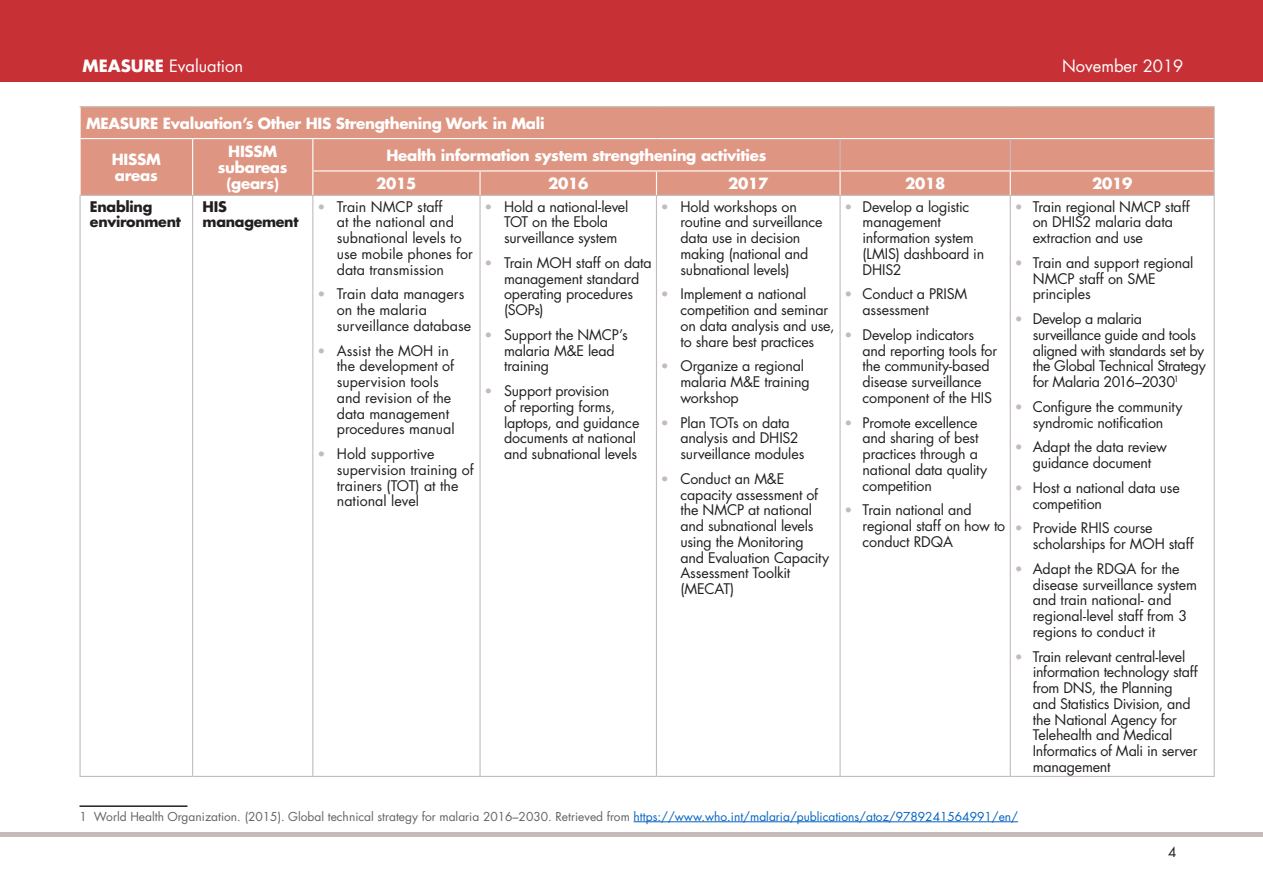
<style>
.page{position:relative;width:1263px;height:893px;background:#fff}
.page>*{position:absolute;margin:0;border:0;box-sizing:border-box;transform-origin:0 0}
.t1{font:16.5px "Futura LT Pro";color:#fff}
.t2{font:700 15px/16.2px "Futura LT Pro";letter-spacing:-.02em;color:#fff}
.t3{font:14.25px/15.8px "Futura LT Pro";letter-spacing:-.01em;color:#231f20}
.t4{font:700 14.25px/15.8px "Futura LT Pro";letter-spacing:-.02em;color:#231f20}
.t5{font:13.5px "Futura LT Pro";color:#231f20}
.t6{font:12px "Futura LT Pro";color:#636366}
.s1{font-weight:700}
.s2{font-size:13.5px;color:#c5bbbb}
.s3{color:#0563c1}
</style>
<div class="page">
<hr style="left:0;top:833px;width:1263px;height:4px;background:#c5bbbb">
<div style="left:0;top:0;width:1263px;height:82px;background:#c73136"></div>
<div style="left:81px;top:107px;width:1132px;height:88px;background:#de9683"></div>
<hr style="left:80px;top:106px;width:113px;height:1px;background:#c5bbbb">
<hr style="left:193px;top:106px;width:120px;height:1px;background:#c5bbbb">
<hr style="left:313px;top:106px;width:167px;height:1px;background:#c5bbbb">
<hr style="left:480px;top:106px;width:176px;height:1px;background:#c5bbbb">
<hr style="left:656px;top:106px;width:184px;height:1px;background:#c5bbbb">
<hr style="left:840px;top:106px;width:170px;height:1px;background:#c5bbbb">
<hr style="left:1010px;top:106px;width:205px;height:1px;background:#c5bbbb">
<hr style="left:1213px;top:107px;width:2px;height:32px;background:#c5bbbb">
<hr style="left:839px;top:139px;width:2px;height:31px;background:#c5bbbb">
<hr style="left:1010px;top:139px;width:1px;height:31px;background:#c5bbbb">
<hr style="left:1213px;top:139px;width:2px;height:32px;background:#c5bbbb">
<hr style="left:1213px;top:171px;width:2px;height:24px;background:#c5bbbb">
<hr style="left:80px;top:195px;width:113px;height:1px;background:#c5bbbb">
<hr style="left:80px;top:196px;width:1px;height:580px;background:#c5bbbb">
<hr style="left:193px;top:195px;width:120px;height:1px;background:#c5bbbb">
<hr style="left:192px;top:196px;width:1px;height:580px;background:#c5bbbb">
<hr style="left:313px;top:195px;width:167px;height:1px;background:#c5bbbb">
<hr style="left:312px;top:196px;width:1px;height:580px;background:#c5bbbb">
<hr style="left:480px;top:195px;width:176px;height:1px;background:#c5bbbb">
<hr style="left:479px;top:196px;width:2px;height:580px;background:#c5bbbb">
<hr style="left:656px;top:195px;width:184px;height:1px;background:#c5bbbb">
<hr style="left:656px;top:196px;width:1px;height:580px;background:#c5bbbb">
<hr style="left:840px;top:195px;width:170px;height:1px;background:#c5bbbb">
<hr style="left:839px;top:196px;width:2px;height:580px;background:#c5bbbb">
<hr style="left:1010px;top:195px;width:205px;height:1px;background:#c5bbbb">
<hr style="left:1010px;top:196px;width:1px;height:580px;background:#c5bbbb">
<hr style="left:1213px;top:196px;width:2px;height:580px;background:#c5bbbb">
<hr style="left:80px;top:776px;width:113px;height:1px;background:#c5bbbb">
<hr style="left:193px;top:776px;width:120px;height:1px;background:#c5bbbb">
<hr style="left:313px;top:776px;width:167px;height:1px;background:#c5bbbb">
<hr style="left:480px;top:776px;width:176px;height:1px;background:#c5bbbb">
<hr style="left:656px;top:776px;width:184px;height:1px;background:#c5bbbb">
<hr style="left:840px;top:776px;width:170px;height:1px;background:#c5bbbb">
<hr style="left:1010px;top:776px;width:205px;height:1px;background:#c5bbbb">
<hr style="left:80px;top:138px;width:113px;height:1px;background:#fff">
<hr style="left:193px;top:138px;width:120px;height:1px;background:#fff">
<hr style="left:192px;top:139px;width:1px;height:32px;background:#fff">
<svg style="left:80px;top:171px;width:1px;height:24px"></svg>
<svg style="left:192px;top:171px;width:1px;height:24px"></svg>
<hr style="left:313px;top:138px;width:167px;height:1px;background:#fff">
<hr style="left:312px;top:139px;width:1px;height:31px;background:#fff">
<hr style="left:480px;top:138px;width:176px;height:1px;background:#fff">
<hr style="left:656px;top:138px;width:184px;height:1px;background:#fff">
<hr style="left:840px;top:138px;width:170px;height:1px;background:#fff">
<hr style="left:1010px;top:138px;width:203px;height:1px;background:#fff">
<hr style="left:312px;top:170px;width:168px;height:2px;background:#fff">
<svg style="left:312px;top:172px;width:1px;height:23px"></svg>
<hr style="left:480px;top:170px;width:176px;height:2px;background:#fff">
<hr style="left:479px;top:172px;width:2px;height:23px;background:#fff">
<hr style="left:656px;top:170px;width:184px;height:2px;background:#fff">
<svg style="left:656px;top:172px;width:1px;height:23px"></svg>
<hr style="left:840px;top:170px;width:170px;height:2px;background:#fff">
<hr style="left:839px;top:172px;width:2px;height:23px;background:#fff">
<hr style="left:1010px;top:170px;width:203px;height:2px;background:#fff">
<svg style="left:1010px;top:172px;width:1px;height:23px"></svg>
<hr style="left:80px;top:805px;width:108px;height:2px;background:#231f20">
<hr style="left:634px;top:821px;width:384px;height:1px;background:#0563c1">
<p class="t1" style="left:82px;top:55px;width:162px"><span class="s1">MEASURE</span> Evaluation</p>
<p class="t1" style="left:1062px;top:55px;width:123px">November 2019</p>
<p class="t2" style="left:86px;top:115px;width:460px">MEASURE Evaluation’s Other HIS Strengthening Work in Mali</p>
<p class="t2" style="left:112px;top:151px;width:50px">HISSM areas</p>
<p class="t2" style="left:218px;top:143px;width:71px;text-align:center">HISSM subareas (gears)</p>
<p class="t2" style="left:386px;top:147px;width:381px">Health information system strengthening activities</p>
<p class="t2" style="left:376px;top:175px;width:42px">2015</p>
<p class="t2" style="left:548px;top:175px;width:42px">2016</p>
<p class="t2" style="left:728px;top:175px;width:42px">2017</p>
<p class="t2" style="left:905px;top:175px;width:42px">2018</p>
<p class="t2" style="left:1092px;top:175px;width:42px">2019</p>
<p class="t3" style="left:1033px;top:198px;width:158px;text-indent:-18px"><span class="s2">•</span> Train regional NMCP staff on DHIS2 malaria data extraction and use</p>
<p class="t3" style="left:1033px;top:255px;width:162px;text-indent:-18px"><span class="s2">•</span> Train and support regional<br>NMCP staff on SME principles</p>
<p class="t3" style="left:1033px;top:311px;width:175px;text-indent:-18px"><span class="s2">•</span> Develop a malaria surveillance guide and tools aligned with standards set by the Global Technical Strategy for Malaria 2016–2030<sup>1</sup></p>
<p class="t3" style="left:1015px;top:399px;width:169px;text-align:center"><span class="s2">•</span> Configure the community syndromic notification</p>
<p class="t3" style="left:1015px;top:439px;width:154px;text-align:center"><span class="s2">•</span> Adapt the data review guidance document</p>
<p class="t3" style="left:1033px;top:480px;width:149px;text-indent:-18px"><span class="s2">•</span> Host a national data use competition</p>
<p class="t3" style="left:1033px;top:520px;width:162px;text-indent:-18px"><span class="s2">•</span> Provide RHIS course scholarships for MOH staff</p>
<p class="t3" style="left:1033px;top:561px;width:166px;text-indent:-18px"><span class="s2">•</span> Adapt the RDQA for the disease surveillance system and train national- and regional-level staff from 3 regions to conduct it</p>
<p class="t3" style="left:1033px;top:648px;width:166px;text-indent:-18px"><span class="s2">•</span> Train relevant central-level information technology staff from DNS, the Planning and Statistics Division, and the National Agency for<br>Telehealth and Medical<br>Informatics of Mali in server management</p>
<p class="t6" style="left:80px;top:808px;width:940px">1 World Health Organization. (2015). Global technical strategy for malaria 2016–2030. Retrieved from <span class="s3">https://www.who.int/malaria/publications/atoz/9789241564991/en/</span></p>
<p class="t4" style="left:90px;top:198px;width:93px">Enabling environment</p>
<p class="t4" style="left:202px;top:198px;width:98px">HIS management</p>
<p class="t3" style="left:337px;top:198px;width:138px;text-indent:-20px"><span class="s2">•</span> Train NMCP staff<br>at the national and subnational levels to use mobile phones for data transmission</p>
<p class="t3" style="left:337px;top:286px;width:136px;text-indent:-20px"><span class="s2">•</span> Train data managers on the malaria surveillance database</p>
<p class="t3" style="left:337px;top:342px;width:119px;text-indent:-20px"><span class="s2">•</span> Assist the MOH in the development of supervision tools and revision of the data management procedures manual</p>
<p class="t3" style="left:337px;top:446px;width:138px;text-indent:-20px"><span class="s2">•</span> Hold supportive supervision training of trainers (TOT) at the national level</p>
<p class="t3" style="left:484px;top:198px;width:145px;text-align:center"><span class="s2">•</span> Hold a national-level<br>TOT on the Ebola surveillance system</p>
<p class="t3" style="left:504px;top:255px;width:149px;text-indent:-20px"><span class="s2">•</span> Train MOH staff on data management standard operating procedures (SOPs)</p>
<p class="t3" style="left:504px;top:327px;width:125px;text-indent:-20px"><span class="s2">•</span> Support the NMCP’s malaria M&amp;E lead training</p>
<p class="t3" style="left:504px;top:383px;width:137px;text-indent:-20px"><span class="s2">•</span> Support provision<br>of reporting forms, laptops, and guidance documents at national and subnational levels</p>
<p class="t3" style="left:680px;top:198px;width:144px;text-indent:-20px"><span class="s2">•</span> Hold workshops on routine and surveillance data use in decision making (national and subnational levels)</p>
<p class="t3" style="left:680px;top:286px;width:155px;text-indent:-20px"><span class="s2">•</span> Implement a national competition and seminar on data analysis and use, to share best practices</p>
<p class="t3" style="left:680px;top:358px;width:131px;text-indent:-20px"><span class="s2">•</span> Organize a regional malaria M&amp;E training workshop</p>
<p class="t3" style="left:680px;top:414px;width:125px;text-indent:-20px"><span class="s2">•</span> Plan TOTs on data analysis and DHIS2 surveillance modules</p>
<p class="t3" style="left:680px;top:471px;width:150px;text-indent:-20px"><span class="s2">•</span> Conduct an M&amp;E capacity assessment of the NMCP at national and subnational levels using the Monitoring and Evaluation Capacity<br>Assessment Toolkit (MECAT)</p>
<p class="t3" style="left:862px;top:198px;width:123px;text-indent:-18px"><span class="s2">•</span> Develop a logistic management information system (LMIS) dashboard in<br>DHIS2</p>
<p class="t3" style="left:862px;top:286px;width:106px;text-indent:-18px"><span class="s2">•</span> Conduct a PRISM assessment</p>
<p class="t3" style="left:862px;top:327px;width:136px;text-indent:-18px"><span class="s2">•</span> Develop indicators and reporting tools for the community-based disease surveillance component of the HIS</p>
<p class="t3" style="left:862px;top:414px;width:126px;text-indent:-18px"><span class="s2">•</span> Promote excellence and sharing of best practices through a national data quality competition</p>
<p class="t3" style="left:862px;top:502px;width:144px;text-indent:-18px"><span class="s2">•</span> Train national and regional staff on how to conduct RDQA</p>
<p class="t5" style="left:1168px;top:843px;width:10px">4</p>
</div>
